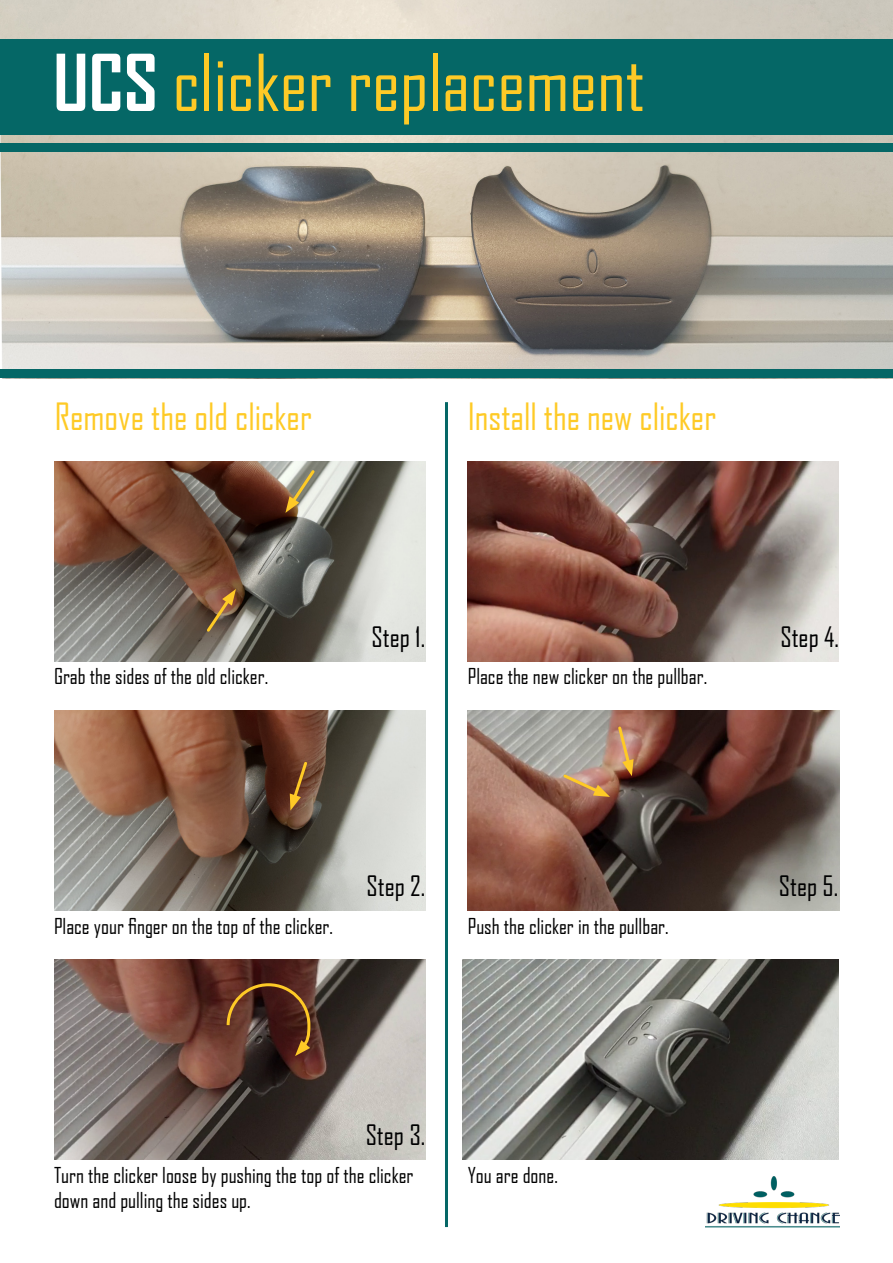
<style>
.page{position:relative;width:893px;height:1263px;background:#fff}
.page>*{position:absolute;margin:0;border:0;box-sizing:border-box;transform-origin:0 0}
.t1{font:75px "Agency FB";color:#feca26}
.t2{font:36px "Agency FB";color:#feca26}
.t3{font:27px "Agency FB";color:#000001}
.t4{font:21px/25.2px "Agency FB";color:#000001}
.s1{font-weight:700;color:#fff}
</style>
<div class="page">
<img style="left:0;top:0;width:893px;height:370px">
<div style="left:0;top:39px;width:893px;height:95px;background:#056766"></div>
<div style="left:0;top:143px;width:893px;height:9px;background:#056766"></div>
<div style="left:0;top:370px;width:893px;height:8px;background:#056766"></div>
<img style="left:54px;top:461px;width:371px;height:200px">
<img style="left:468px;top:461px;width:371px;height:200px">
<img style="left:54px;top:711px;width:371px;height:199px">
<img style="left:468px;top:711px;width:372px;height:199px">
<img style="left:54px;top:960px;width:371px;height:200px">
<img style="left:462px;top:960px;width:377px;height:200px">
<svg style="left:204px;top:589px;width:32px;height:45px"></svg>
<svg style="left:285px;top:467px;width:32px;height:46px"></svg>
<svg style="left:290px;top:759px;width:19px;height:52px"></svg>
<svg style="left:225px;top:982px;width:87px;height:74px;background:#5c3623"></svg>
<svg style="left:616px;top:724px;width:18px;height:52px"></svg>
<svg style="left:561px;top:772px;width:49px;height:25px"></svg>
<hr style="left:445px;top:402px;width:3px;height:825px;background:#056766">
<img style="left:706px;top:1177px;width:134px;height:50px">
<p class="t1" style="left:53px;top:37px;width:593px"><span class="s1">UCS</span> clicker replacement</p>
<p class="t2" style="left:55px;top:394px;width:259px">Remove the old clicker</p>
<p class="t2" style="left:468px;top:394px;width:250px">Install the new clicker</p>
<p class="t4" style="left:54px;top:663px;width:216px">Grab the sides of the old clicker.</p>
<p class="t3" style="left:372px;top:620px;width:55px">Step 1.</p>
<p class="t4" style="left:468px;top:663px;width:241px">Place the new clicker on the pullbar.</p>
<p class="t3" style="left:780px;top:620px;width:60px">Step 4.</p>
<p class="t3" style="left:367px;top:869px;width:60px">Step 2.</p>
<p class="t3" style="left:779px;top:869px;width:61px">Step 5.</p>
<p class="t4" style="left:54px;top:913px;width:281px">Place your finger on the top of the clicker.</p>
<p class="t4" style="left:468px;top:913px;width:202px">Push the clicker in the pullbar.</p>
<p class="t3" style="left:366px;top:1118px;width:61px">Step 3.</p>
<p class="t4" style="left:54px;top:1162px;width:361px">Turn the clicker loose by pushing the top of the clicker down and pulling the sides up.</p>
<p class="t4" style="left:468px;top:1162px;width:92px">You are done.</p>
</div>
